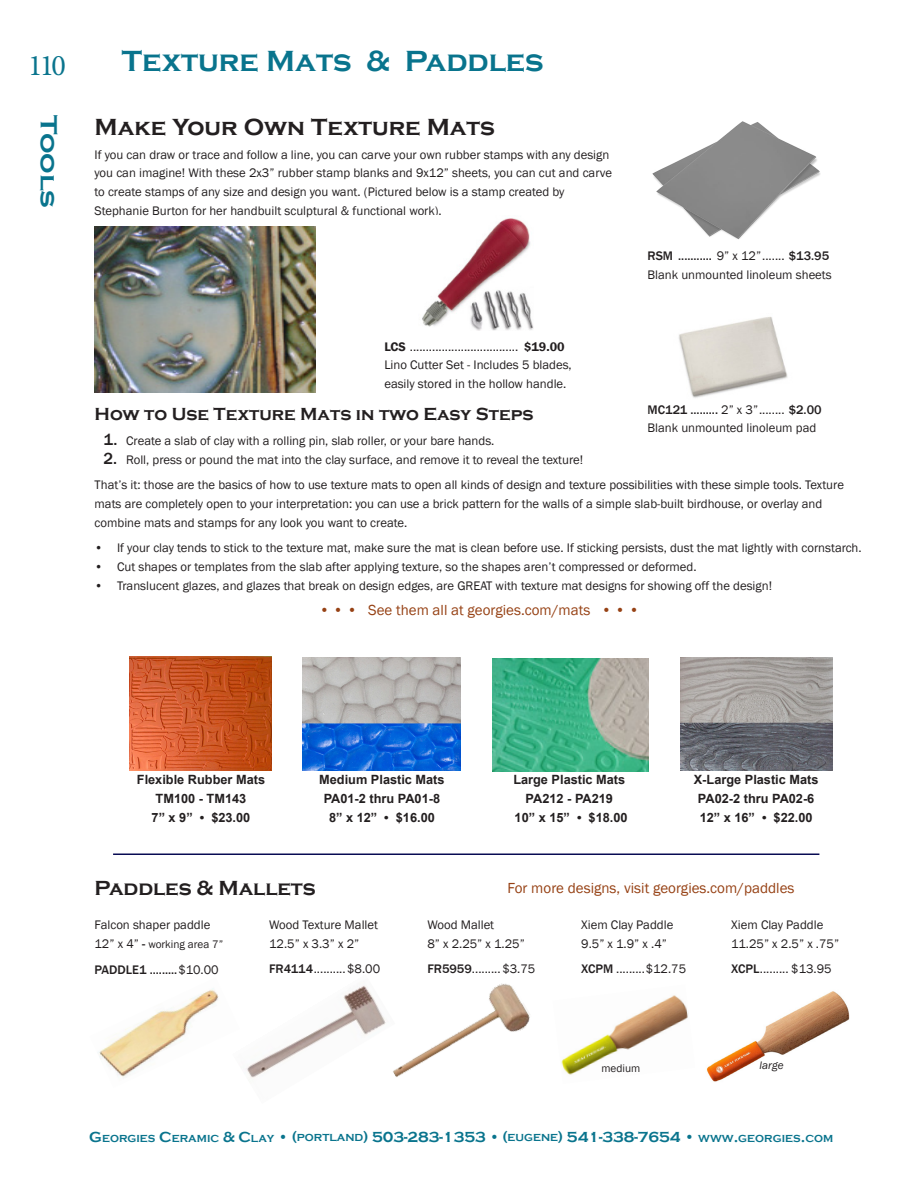
<style>
.page{position:relative;width:918px;height:1188px;background:#fff}
.page>*{position:absolute;margin:0;border:0;box-sizing:border-box;transform-origin:0 0}
.Headline{font:700 30px "Copperplate Gothic";color:#09748d}
.t1{font:30px "Minion Pro";color:#09748d}
.Subheadline{font:700 24px "Copperplate Gothic";color:#231f20}
.t2{font:700 24px "Copperplate Gothic";color:#09748d;scale:1.2 1}
.Body_Header{font:700 21px "Copperplate Gothic";color:#231f20}
.Body_Header-2{font:700 18px "Copperplate Gothic";color:#231f20}
.Body_Header-3{font:15px "Franklin Gothic";color:#964114}
.Body_Text{font:12.75px/18.8px "Franklin Gothic";color:#231f20}
.Body_Prices{font:12.75px/18.8px "Franklin Gothic";color:#231f20}
.Body_Prices_1-col{font:700 12.75px "Arial";color:#231f20}
.Body_Prices-2{font:500 12.75px "Franklin Gothic";color:#231f20}
.Body_Prices-3{font:11.25px "Franklin Gothic";color:#231f20}
.Body_Header-4{font:11.25px "Franklin Gothic";color:#231f20}
.Body_Header-5{font:italic 11.25px "Franklin Gothic";color:#231f20}
.t3{font:700 10.5px "Copperplate Gothic";color:#09748d}
.s1{font-weight:400}
.s2{font-weight:600}
.s3{font-weight:500;font-size:16.5px}
.s4{font-size:12.75px}
.s5{font-weight:500;font-size:12.75px}
.s6{font-weight:500}
.s7{font-size:15px}
</style>
<div class="page">
<img style="left:94px;top:227px;width:221px;height:166px">
<img style="left:422px;top:218px;width:111px;height:112px">
<img style="left:129px;top:657px;width:143px;height:114px">
<img style="left:681px;top:657px;width:151px;height:114px">
<img style="left:493px;top:658px;width:155px;height:113px">
<img style="left:302px;top:657px;width:158px;height:114px">
<img style="left:652px;top:122px;width:169px;height:117px">
<img style="left:679px;top:317px;width:109px;height:81px">
<img style="left:99px;top:988px;width:120px;height:89px">
<img style="left:246px;top:985px;width:136px;height:93px">
<img style="left:382px;top:983px;width:148px;height:94px">
<hr style="left:113px;top:854px;width:706px;height:1px;background:#080b53">
<img style="left:706px;top:991px;width:144px;height:91px">
<img style="left:561px;top:995px;width:127px;height:80px">
<h1 class="t1" style="left:28px;top:45px;width:39px">110</h1>
<h2 class="t2" style="left:62px;top:115px;width:79px;rotate:90deg">Tools</h2>
<p class="Headline" style="left:122px;top:45px;width:423px">Texture Mats &amp; Paddles</p>
<p class="Subheadline" style="left:94px;top:114px;width:402px">Make Your Own Texture Mats</p>
<p class="Body_Text" style="left:94px;top:145px;width:519px">If you can draw or trace and follow a line, you can carve your own rubber stamps with any design you can imagine! With these 2x3” rubber stamp blanks and 9x12” sheets, you can cut and carve</p>
<p class="Body_Text" style="left:94px;top:183px;width:472px">to create stamps of any size and design you want. (Pictured below is a stamp created by</p>
<p class="Body_Text" style="left:94px;top:201px;width:349px">Stephanie Burton for her handbuilt sculptural &amp; functional work).</p>
<p class="Body_Prices-2" style="left:648px;top:248px;width:183px">RSM ........... <span class="s1">9” x 12”.......</span> $13.95</p>
<p class="Body_Prices" style="left:648px;top:266px;width:186px">Blank unmounted linoleum sheets</p>
<p class="Body_Prices" style="left:384px;top:337px;width:182px"><span class="s2">LCS</span> .................................. <span class="s2">$19.00</span></p>
<p class="Body_Prices" style="left:384px;top:356px;width:189px">Lino Cutter Set - Includes 5 blades, easily stored in the hollow handle.</p>
<p class="Body_Header-2" style="left:95px;top:404px;width:441px">How to Use Texture Mats in two Easy Steps</p>
<p class="Body_Text" style="left:104px;top:432px;width:392px"><span class="s3">1.</span> Create a slab of clay with a rolling pin, slab roller, or your bare hands.</p>
<p class="Body_Text" style="left:104px;top:451px;width:481px"><span class="s3">2.</span> Roll, press or pound the mat into the clay surface, and remove it to reveal the texture!</p>
<p class="Body_Text" style="left:95px;top:476px;width:751px">That’s it: those are the basics of how to use texture mats to open all kinds of design and texture possibilities with these simple tools. Texture mats are completely open to your interpretation: you can use a brick pattern for the walls of a simple slab-built birdhouse, or overlay and combine mats and stamps for any look you want to create.</p>
<p class="Body_Text" style="left:95px;top:539px;width:769px">• If your clay tends to stick to the texture mat, make sure the mat is clean before use. If sticking persists, dust the mat lightly with cornstarch.</p>
<p class="Body_Text" style="left:95px;top:558px;width:604px">• Cut shapes or templates from the slab after applying texture, so the shapes aren’t compressed or deformed.</p>
<p class="Body_Text" style="left:95px;top:577px;width:679px">• Translucent glazes, and glazes that break on design edges, are GREAT with texture mat designs for showing off the design!</p>
<p class="Body_Header-3" style="left:319px;top:601px;width:321px"><span class="s2">• • •</span> See them all at georgies.com/mats <span class="s2">• • •</span></p>
<p class="Body_Prices-2" style="left:648px;top:401px;width:176px">MC121 ......... <span class="s1">2” x 3”........</span> $2.00</p>
<p class="Body_Prices" style="left:648px;top:419px;width:170px">Blank unmounted linoleum pad</p>
<p class="Body_Prices_1-col" style="left:137px;top:771px;width:130px">Flexible Rubber Mats</p>
<p class="Body_Prices_1-col" style="left:156px;top:789px;width:92px">TM100 - TM143</p>
<p class="Body_Prices_1-col" style="left:152px;top:808px;width:100px">7” x 9” • $23.00</p>
<p class="Body_Prices_1-col" style="left:319px;top:771px;width:127px">Medium Plastic Mats</p>
<p class="Body_Prices_1-col" style="left:324px;top:790px;width:118px">PA01-2 thru PA01-8</p>
<p class="Body_Prices_1-col" style="left:329px;top:808px;width:107px">8” x 12” • $16.00</p>
<p class="Body_Prices_1-col" style="left:513px;top:771px;width:113px">Large Plastic Mats</p>
<p class="Body_Prices_1-col" style="left:526px;top:789px;width:89px">PA212 - PA219</p>
<p class="Body_Prices_1-col" style="left:515px;top:808px;width:114px">10” x 15” • $18.00</p>
<p class="Body_Prices_1-col" style="left:694px;top:771px;width:126px">X-Large Plastic Mats</p>
<p class="Body_Prices_1-col" style="left:698px;top:789px;width:118px">PA02-2 thru PA02-6</p>
<p class="Body_Prices_1-col" style="left:700px;top:808px;width:114px">12” x 16” • $22.00</p>
<p class="Body_Header" style="left:94px;top:876px;width:223px">Paddles &amp; Mallets</p>
<p class="Body_Prices" style="left:94px;top:916px;width:117px">Falcon shaper paddle</p>
<p class="Body_Prices-3" style="left:94px;top:937px;width:130px"><span class="s4">12” x 4”</span> <span class="s5">-</span> working area 7”</p>
<p class="Body_Prices-2" style="left:94px;top:962px;width:126px">PADDLE1 .........<span class="s1">$10.00</span></p>
<p class="Body_Prices" style="left:269px;top:916px;width:110px">Wood Texture Mallet</p>
<p class="Body_Prices" style="left:269px;top:935px;width:92px">12.5” x 3.3” x 2”</p>
<p class="Body_Prices" style="left:269px;top:960px;width:113px"><span class="s6">FR4114</span>..........$8.00</p>
<p class="Body_Header-3" style="left:507px;top:879px;width:288px">For more designs, visit georgies.com/paddles</p>
<p class="Body_Prices" style="left:731px;top:916px;width:94px">Xiem Clay Paddle</p>
<p class="Body_Prices" style="left:731px;top:935px;width:109px">11.25” x 2.5” x .75”</p>
<p class="Body_Prices" style="left:731px;top:960px;width:102px"><span class="s6">XCPL</span>......... $13.95</p>
<p class="Body_Prices" style="left:581px;top:916px;width:94px">Xiem Clay Paddle</p>
<p class="Body_Prices" style="left:581px;top:935px;width:87px">9.5” x 1.9” x .4”</p>
<p class="Body_Prices" style="left:581px;top:960px;width:107px"><span class="s6">XCPM</span> .........$12.75</p>
<p class="Body_Prices" style="left:427px;top:916px;width:68px">Wood Mallet</p>
<p class="Body_Prices" style="left:427px;top:935px;width:99px">8” x 2.25” x 1.25”</p>
<p class="Body_Prices" style="left:427px;top:960px;width:110px"><span class="s6">FR5959</span>.........$3.75</p>
<p class="Body_Header-4" style="left:602px;top:1061px;width:40px">medium</p>
<p class="Body_Header-5" style="left:760px;top:1059px;width:25px">large</p>
<p class="t3" style="left:89px;top:1133px;width:746px"><span class="s7">G</span>EORGIES <span class="s7">C</span>ERAMIC <span class="s7">&amp; C</span>LAY <span class="s7">• (</span>PORTLAND<span class="s7">) 503-283-1353 • (</span>EUGENE<span class="s7">) 541-338-7654 •</span> WWW<span class="s7">.</span>GEORGIES<span class="s7">.</span>COM</p>
</div>
